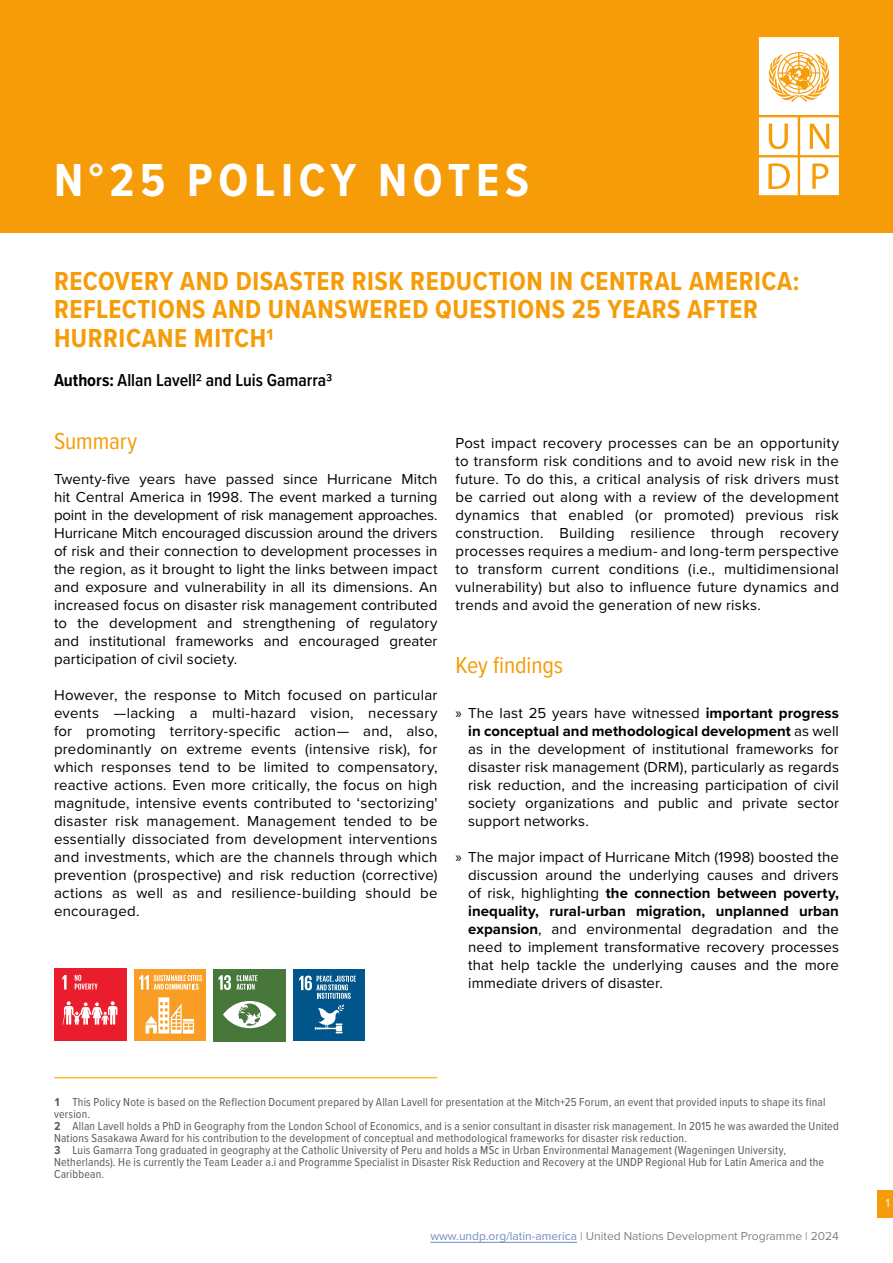
<style>
.page{position:relative;width:893px;height:1263px;background:#fff}
.page>*{position:absolute;margin:0;border:0;box-sizing:border-box;transform-origin:0 0}
.t1{font:700 48px "Proxima Nova Cond";letter-spacing:.12em;color:#fff}
.t2{font:700 27px/28.5px "Proxima Nova Cond";letter-spacing:.02em;color:#f59c08}
.t3{font:24px "Proxima Nova Cond";letter-spacing:-.005em;color:#f59c08}
.t4{font:600 18px "Proxima Nova Cond";letter-spacing:-.005em;color:#000}
.t5{font:15px/18px "Proxima Nova";letter-spacing:.01em;color:#000;text-align:justify}
.t6{font:12px/12px "Proxima Nova Cond";letter-spacing:.015em;color:#58595b}
.t7{font:12px "Proxima Nova";color:#808285}
.t8{font:12px "Proxima Nova Cond";color:#fff}
.s1{font-weight:700}
.s2{font-family:"Myriad Pro"}
.s3{color:#748cbd}
</style>
<div class="page">
<hr style="left:430px;top:1242px;width:147px;height:1px;background:#748cbd">
<div style="left:877px;top:1190px;width:16px;height:27px;background:#f59c08"></div>
<div style="left:0;top:0;width:893px;height:232px;background:#f59c08"></div>
<hr style="left:54px;top:1077px;width:383px;height:1px;background:#fabf2e">
<svg style="left:759px;top:37px;width:80px;height:158px;background:#fceaca"></svg>
<div style="left:54px;top:969px;width:72px;height:72px;background:#ea1d2d"></div>
<svg style="left:62px;top:975px;width:5px;height:14px"></svg>
<svg style="left:63px;top:1001px;width:54px;height:24px"></svg>
<svg style="left:75px;top:975px;width:23px;height:14px"></svg>
<div style="left:134px;top:969px;width:72px;height:72px;background:#f99d25"></div>
<svg style="left:146px;top:997px;width:48px;height:37px"></svg>
<svg style="left:139px;top:975px;width:63px;height:15px"></svg>
<div style="left:214px;top:969px;width:72px;height:72px;background:#48773c"></div>
<svg style="left:223px;top:1001px;width:53px;height:27px"></svg>
<svg style="left:219px;top:975px;width:38px;height:15px"></svg>
<div style="left:294px;top:970px;width:71px;height:71px;background:#00558a"></div>
<svg style="left:299px;top:975px;width:57px;height:58px"></svg>
<h1 class="t1" style="left:54px;top:145px;width:476px">N°25 POLICY NOTES</h1>
<h2 class="t2" style="left:54px;top:266px;width:747px">RECOVERY AND DISASTER RISK REDUCTION IN CENTRAL AMERICA:<br>REFLECTIONS AND UNANSWERED QUESTIONS 25 YEARS AFTER<br>HURRICANE MITCH1</h2>
<p class="t4" style="left:54px;top:366px;width:280px"><span class="s1">Authors:</span> Allan Lavell2 and Luis Gamarra3</p>
<h3 class="t3" style="left:54px;top:424px;width:85px">Summary</h3>
<p class="t5" style="left:54px;top:470px;width:385px">Twenty-five years have passed since Hurricane Mitch hit Central America in 1998. The event marked a turning point in the development of risk management approaches.<br>Hurricane Mitch encouraged discussion around the drivers of risk and their connection to development processes in the region, as it brought to light the links between impact and exposure and vulnerability in all its dimensions. An increased focus on disaster risk management contributed to the development and strengthening of regulatory and institutional frameworks and encouraged greater participation of civil society.</p>
<p class="t5" style="left:54px;top:686px;width:385px">However, the response to Mitch focused on particular events —lacking a multi-hazard vision, necessary for promoting territory-specific action— and, also, predominantly on extreme events (intensive risk), for which responses tend to be limited to compensatory, reactive actions. Even more critically, the focus on high magnitude, intensive events contributed to ‘sectorizing' disaster risk management. Management tended to be essentially dissociated from development interventions and investments, which are the channels through which prevention (prospective) and risk reduction (corrective) actions as well as and resilience-building should be encouraged.</p>
<p class="t5" style="left:455px;top:434px;width:385px">Post impact recovery processes can be an opportunity to transform risk conditions and to avoid new risk in the future. To do this, a critical analysis of risk drivers must be carried out along with a review of the development dynamics that enabled (or promoted) previous risk construction. Building resilience through recovery processes requires a medium- and long-term perspective to transform current conditions (i.e., multidimensional vulnerability) but also to influence future dynamics and trends and avoid the generation of new risks.</p>
<h3 class="t3" style="left:455px;top:648px;width:109px">Key findings</h3>
<p class="t5" style="left:468px;top:704px;width:372px;text-indent:-13px"><span class="s2">»</span> The last 25 years have witnessed <span class="s1">important progress in conceptual and methodological development</span> as well as in the development of institutional frameworks for disaster risk management (DRM), particularly as regards risk reduction, and the increasing participation of civil society organizations and public and private sector support networks.</p>
<p class="t5" style="left:468px;top:848px;width:372px;text-indent:-13px"><span class="s2">»</span> The major impact of Hurricane Mitch (1998) boosted the discussion around the underlying causes and drivers of risk, highlighting <span class="s1">the connection between poverty, inequality, rural-urban migration, unplanned urban expansion</span>, and environmental degradation and the need to implement transformative recovery processes that help tackle the underlying causes and the more immediate drivers of disaster.</p>
<p class="t6" style="left:54px;top:1095px;width:786px"><span class="s1">1</span> This Policy Note is based on the Reflection Document prepared by Allan Lavell for presentation at the Mitch+25 Forum, an event that provided inputs to shape its final version.<br><span class="s1">2</span> Allan Lavell holds a PhD in Geography from the London School of Economics, and is a senior consultant in disaster risk management. In 2015 he was awarded the United Nations Sasakawa Award for his contribution to the development of conceptual and methodological frameworks for disaster risk reduction.<br><span class="s1">3</span> Luis Gamarra Tong graduated in geography at the Catholic University of Peru and holds a MSc in Urban Environmental Management (Wageningen University, Netherlands). He is currently the Team Leader a.i and Programme Specialist in Disaster Risk Reduction and Recovery at the UNDP Regional Hub for Latin America and the Caribbean.</p>
<p class="t7" style="left:430px;top:1227px;width:410px"><span class="s3">www.undp.org/latin-america</span> | United Nations Development Programme | 2024</p>
<p class="t8" style="left:886px;top:1194px;width:5px">1</p>
</div>
